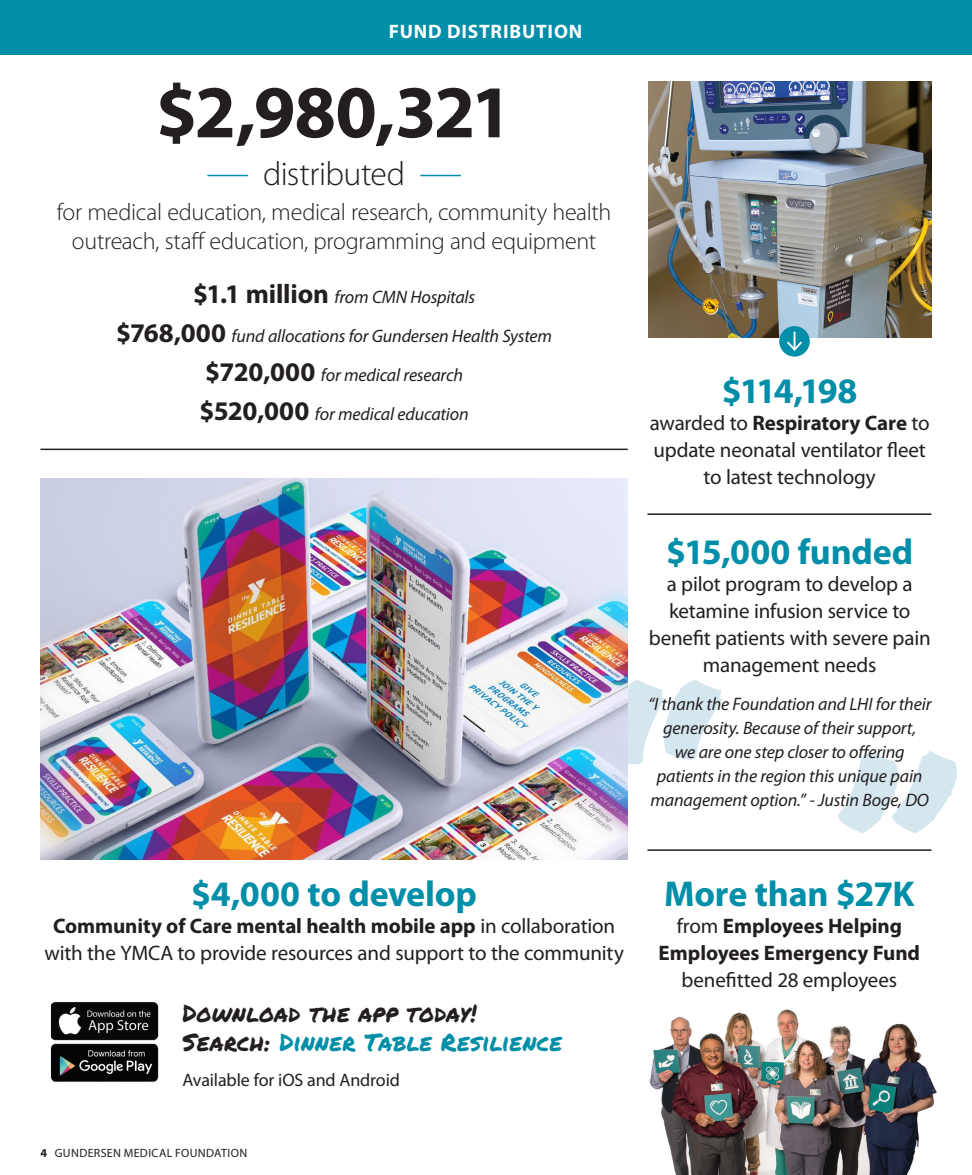
<style>
.page{position:relative;width:972px;height:1175px;background:#fff}
.page>*{position:absolute;margin:0;border:0;box-sizing:border-box;transform-origin:0 0}
.t1{font:700 75px "Myriad Pro";letter-spacing:-.025em;color:#231f20}
.t2{font:700 36px "Myriad Pro";letter-spacing:-.005em;color:#008ea8}
.t3{font:300 33.75px "Myriad Pro";letter-spacing:-.015em;color:#231f20}
.t4{font:300 24px/28.8px "Myriad Pro";letter-spacing:-.015em;color:#231f20;text-align:center}
.Body_copy{font:24px "Permanent Marker";letter-spacing:.015em;color:#008ea8}
.Body_copy-2{font:24px "Permanent Marker";letter-spacing:.01em;color:#231f20}
.t5{font:21px/27px "Myriad Pro";letter-spacing:-.01em;color:#231f20;text-align:center}
.t6{font:700 21px/27px "Myriad Pro";letter-spacing:-.005em;color:#231f20;text-align:center}
.t7{font:700 19.5px "Myriad Pro";letter-spacing:.045em;color:#fff}
.t8{font:italic 18px/24px "Myriad Pro";letter-spacing:-.01em;color:#231f20;text-align:center}
.t9{font:18px "Myriad Pro";letter-spacing:-.01em;color:#231f20}
.t10{font:12px "Myriad Pro";letter-spacing:.03em;color:#231f20}
.s1{font-weight:700;font-style:normal;font-size:27px}
.s2{font-weight:700}
.s3{color:#231f20}
.s4{font-weight:400}
</style>
<div class="page">
<div style="left:0;top:0;width:972px;height:54px;background:#008ea8"></div>
<svg style="left:628px;top:680px;width:95px;height:84px"></svg>
<svg style="left:838px;top:751px;width:119px;height:82px"></svg>
<img style="left:649px;top:1009px;width:288px;height:165px">
<img style="left:648px;top:81px;width:284px;height:256px">
<hr style="left:647px;top:513px;width:285px;height:2px;background:#231f20">
<hr style="left:647px;top:849px;width:285px;height:1px;background:#231f20">
<img style="left:40px;top:478px;width:588px;height:381px">
<hr style="left:207px;top:175px;width:41px;height:1px;background:#008ea8">
<hr style="left:420px;top:175px;width:41px;height:1px;background:#008ea8">
<div style="left:779px;top:326px;width:31px;height:30px;background:#008ea8;border-radius:50%"></div>
<svg style="left:787px;top:332px;width:15px;height:19px"></svg>
<hr style="left:40px;top:448px;width:588px;height:2px;background:#231f20">
<img style="left:50px;top:1001px;width:109px;height:81px">
<p class="t7" style="left:389px;top:18px;width:195px">FUND DISTRIBUTION</p>
<p class="t1" style="left:156px;top:63px;width:358px">$2,980,321</p>
<p class="t3" style="left:263px;top:155px;width:144px">distributed</p>
<p class="t4" style="left:57px;top:198px;width:556px">for medical education, medical research, community health outreach, staff education, programming and equipment</p>
<p class="t8" style="left:193px;top:284px;width:284px"><span class="s1">$1.1 million</span> from CMN Hospitals</p>
<p class="t8" style="left:116px;top:323px;width:438px"><span class="s1">$768,000</span> fund allocations for Gundersen Health System</p>
<p class="t8" style="left:205px;top:362px;width:259px"><span class="s1">$720,000</span> for medical research</p>
<p class="t8" style="left:199px;top:402px;width:271px"><span class="s1">$520,000</span> for medical education</p>
<p class="t2" style="left:722px;top:367px;width:137px">$114,198</p>
<p class="t5" style="left:650px;top:410px;width:281px">awarded to <span class="s2">Respiratory Care</span> to update neonatal ventilator fleet to latest technology</p>
<p class="t2" style="left:666px;top:528px;width:248px">$15,000 funded</p>
<p class="t5" style="left:649px;top:571px;width:284px">a pilot program to develop a ketamine infusion service to benefit patients with severe pain management needs</p>
<p class="t8" style="left:648px;top:691px;width:285px">“I thank the Foundation and LHI for their generosity. Because of their support,<br>we are one step closer to offering patients in the region this unique pain management option.” - Justin Boge, DO</p>
<p class="t2" style="left:191px;top:870px;width:287px">$4,000 to develop</p>
<p class="t5" style="left:44px;top:912px;width:581px"><span class="s2">Community of Care mental health mobile app</span> in collaboration with the YMCA to provide resources and support to the community</p>
<p class="Body_copy-2" style="left:183px;top:995px;width:296px">Download the app today!</p>
<p class="Body_copy" style="left:183px;top:1023px;width:381px"><span class="s3">Search:</span> Dinner Table Resilience</p>
<p class="t9" style="left:183px;top:1069px;width:219px">Available for iOS and Android</p>
<p class="t10" style="left:40px;top:1146px;width:208px"><span class="s2">4</span> GUNDERSEN MEDICAL FOUNDATION</p>
<p class="t2" style="left:664px;top:870px;width:252px">More than $27K</p>
<p class="t6" style="left:659px;top:911px;width:263px"><span class="s4">from</span> Employees Helping<br>Employees Emergency Fund <span class="s4">benefitted 28 employees</span></p>
</div>
